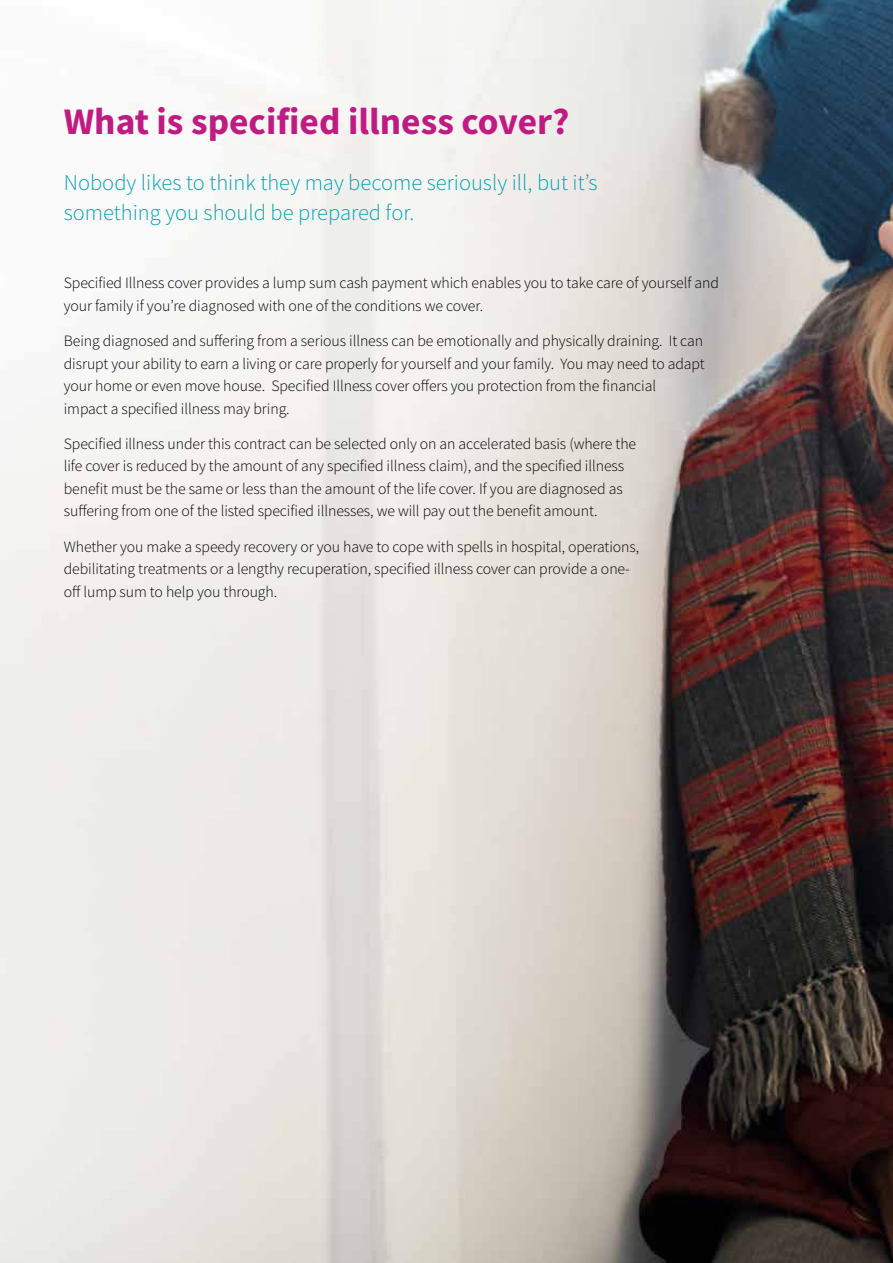
<style>
.page{position:relative;width:893px;height:1263px;background:#fff}
.page>*{position:absolute;margin:0;border:0;box-sizing:border-box;transform-origin:0 0}
.t1{font:700 37.5px "Source Sans Pro";color:#c01b83}
.t2{font:300 22.5px/30px "Source Sans Pro";color:#00a3b5}
.t3{font:300 15.75px/22.5px "Source Sans Pro";letter-spacing:-.005em;color:#000}
</style>
<div class="page">
<img style="left:0;top:0;width:893px;height:1263px">
<h1 class="t1" style="left:64px;top:97px;width:507px">What is specified illness cover?</h1>
<h2 class="t2" style="left:64px;top:168px;width:535px">Nobody likes to think they may become seriously ill, but it’s something you should be prepared for.</h2>
<p class="t3" style="left:64px;top:272px;width:657px">Specified Illness cover provides a lump sum cash payment which enables you to take care of yourself and your family if you’re diagnosed with one of the conditions we cover.</p>
<p class="t3" style="left:64px;top:329px;width:642px">Being diagnosed and suffering from a serious illness can be emotionally and physically draining. It can disrupt your ability to earn a living or care properly for yourself and your family. You may need to adapt your home or even move house. Specified Illness cover offers you protection from the financial<br>impact a specified illness may bring.</p>
<p class="t3" style="left:64px;top:432px;width:574px">Specified illness under this contract can be selected only on an accelerated basis (where the life cover is reduced by the amount of any specified illness claim), and the specified illness benefit must be the same or less than the amount of the life cover. If you are diagnosed as suffering from one of the listed specified illnesses, we will pay out the benefit amount.</p>
<p class="t3" style="left:64px;top:535px;width:577px">Whether you make a speedy recovery or you have to cope with spells in hospital, operations, debilitating treatments or a lengthy recuperation, specified illness cover can provide a one&shy;off lump sum to help you through.</p>
</div>
